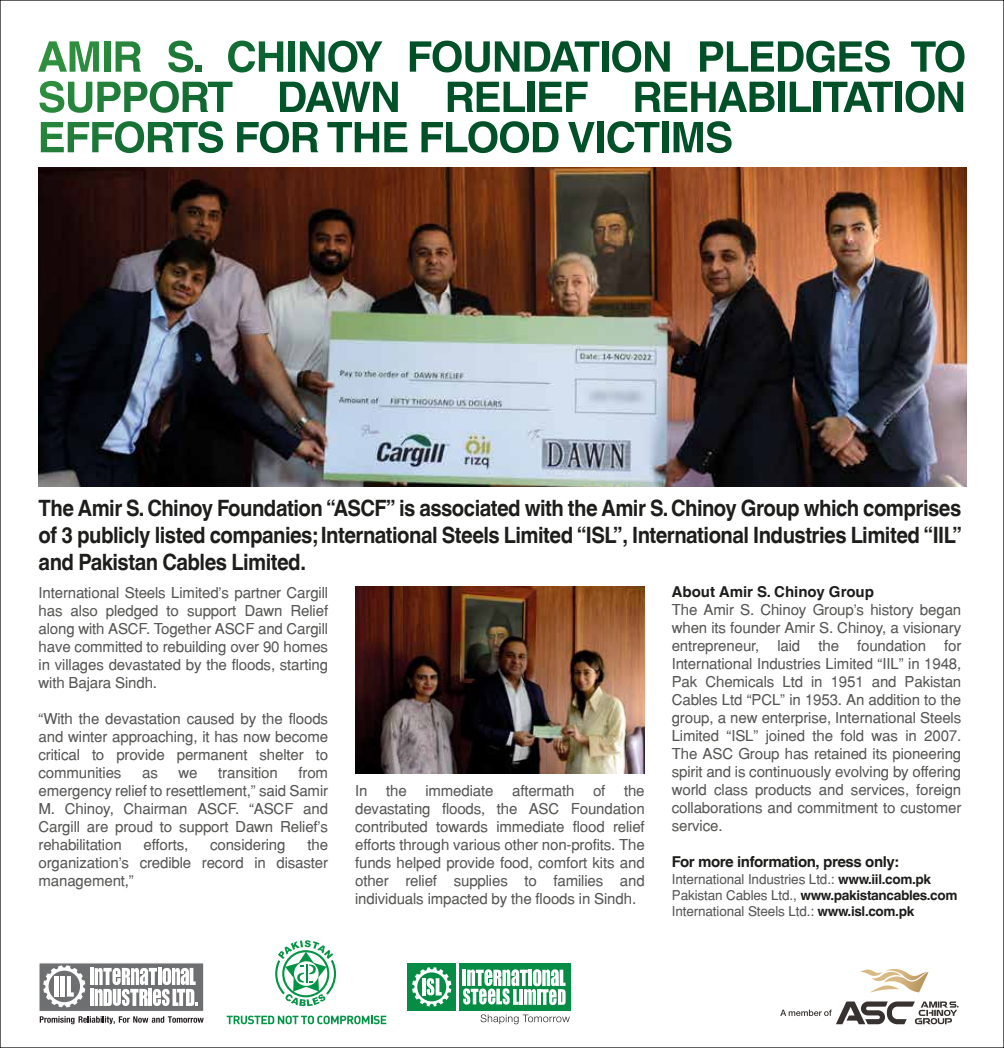
<style>
.page{position:relative;width:1004px;height:1048px;background:#fff}
.page>*{position:absolute;margin:0;border:0;box-sizing:border-box;transform-origin:0 0}
.t1{font:700 22.5px/27px "Helvetica World";letter-spacing:-.025em;color:#1d1d1b;text-align:justify;scale:.9 1}
.t2{font:15px/18px "Helvetica";letter-spacing:-.01em;color:#575756;text-align:justify}
.t3{font:700 15px "Helvetica World";letter-spacing:-.025em;color:#1d1d1b}
.t4{font:700 15px "Helvetica World";color:#1d1d1b}
.t5{font:13.5px "Helvetica";letter-spacing:-.01em;color:#575756}
.t6{font:700 13.5px "Helvetica World";letter-spacing:-.025em;color:#1d1d1b}
.s1{font-family:"Helvetica World";font-weight:700;color:#1d1d1b}
.s2{font-family:"Helvetica";font-weight:400;color:#575756}
</style>
<div class="page">
<svg style="left:38px;top:41px;width:61px;height:31px"></svg>
<div style="left:104px;top:41px;width:6px;height:31px;background:#29883d"></div>
<svg style="left:116px;top:41px;width:25px;height:31px"></svg>
<svg style="left:168px;top:41px;width:34px;height:31px"></svg>
<svg style="left:228px;top:41px;width:55px;height:31px"></svg>
<div style="left:288px;top:41px;width:7px;height:31px;background:#055f2e"></div>
<svg style="left:300px;top:41px;width:82px;height:31px"></svg>
<svg style="left:410px;top:41px;width:189px;height:31px"></svg>
<div style="left:602px;top:41px;width:6px;height:31px;background:#005127"></div>
<svg style="left:612px;top:41px;width:58px;height:31px"></svg>
<svg style="left:700px;top:41px;width:190px;height:31px"></svg>
<svg style="left:911px;top:41px;width:53px;height:31px"></svg>
<svg style="left:39px;top:81px;width:194px;height:32px"></svg>
<svg style="left:280px;top:82px;width:118px;height:30px"></svg>
<svg style="left:448px;top:82px;width:77px;height:30px"></svg>
<div style="left:528px;top:82px;width:6px;height:30px;background:#005127"></div>
<svg style="left:539px;top:82px;width:49px;height:30px"></svg>
<svg style="left:635px;top:82px;width:140px;height:30px"></svg>
<div style="left:778px;top:82px;width:7px;height:30px;background:#005127"></div>
<svg style="left:790px;top:82px;width:21px;height:30px"></svg>
<div style="left:814px;top:82px;width:6px;height:30px;background:#005127"></div>
<svg style="left:823px;top:82px;width:70px;height:30px"></svg>
<div style="left:895px;top:82px;width:7px;height:30px;background:#005127"></div>
<svg style="left:906px;top:81px;width:57px;height:32px"></svg>
<svg style="left:41px;top:121px;width:182px;height:32px"></svg>
<svg style="left:237px;top:121px;width:81px;height:32px"></svg>
<svg style="left:327px;top:122px;width:80px;height:30px"></svg>
<svg style="left:421px;top:121px;width:138px;height:32px"></svg>
<svg style="left:568px;top:122px;width:27px;height:30px"></svg>
<div style="left:597px;top:122px;width:7px;height:30px;background:#005127"></div>
<svg style="left:607px;top:121px;width:52px;height:32px"></svg>
<div style="left:662px;top:122px;width:6px;height:30px;background:#005127"></div>
<svg style="left:674px;top:121px;width:58px;height:32px"></svg>
<img style="left:39px;top:168px;width:927px;height:318px">
<svg style="left:860px;top:969px;width:69px;height:12px"></svg>
<svg style="left:780px;top:1001px;width:179px;height:23px"></svg>
<img style="left:355px;top:586px;width:289px;height:187px">
<svg style="left:407px;top:963px;width:164px;height:61px"></svg>
<svg style="left:227px;top:1015px;width:159px;height:9px"></svg>
<svg style="left:275px;top:940px;width:61px;height:66px"></svg>
<div style="left:39px;top:962px;width:165px;height:50px;background:#6e6f70;border:1px solid #fff"></div>
<svg style="left:43px;top:965px;width:42px;height:42px"></svg>
<hr style="left:90px;top:968px;width:4px;height:17px;background:#fff">
<hr style="left:90px;top:989px;width:4px;height:17px;background:#fff">
<svg style="left:95px;top:968px;width:103px;height:38px"></svg>
<svg style="left:40px;top:1016px;width:164px;height:8px"></svg>
<p class="t1" style="left:39px;top:494px;width:1028px">The Amir S. Chinoy Foundation “ASCF” is associated with the Amir S. Chinoy Group which comprises of 3 publicly listed companies; International Steels Limited “ISL”, International Industries Limited “IIL” and Pakistan Cables Limited.</p>
<p class="t2" style="left:39px;top:583px;width:291px">International Steels Limited’s partner Cargill has also pledged to support Dawn Relief along with ASCF. Together ASCF and Cargill have committed to rebuilding over 90 homes in villages devastated by the floods, starting with Bajara Sindh.</p>
<p class="t2" style="left:39px;top:709px;width:291px">“With the devastation caused by the floods and winter approaching, it has now become critical to provide permanent shelter to communities</p>
<p class="t2" style="left:39px;top:763px;width:291px;text-indent:260px">from emergency relief to resettlement,” said Samir M. Chinoy, Chairman ASCF. “ASCF and Cargill are proud to support Dawn Relief’s rehabilitation</p>
<p class="t2" style="left:142px;top:763px;width:17px">as</p>
<p class="t2" style="left:179px;top:763px;width:21px">we</p>
<p class="t2" style="left:218px;top:763px;width:61px">transition</p>
<p class="t2" style="left:144px;top:835px;width:46px">efforts,</p>
<p class="t2" style="left:210px;top:835px;width:77px">considering</p>
<p class="t2" style="left:39px;top:835px;width:291px;text-indent:269px">the organization’s credible record in disaster management,”</p>
<p class="t2" style="left:355px;top:781px;width:291px">In the immediate aftermath of the devastating floods, the ASC Foundation contributed towards immediate flood relief efforts through various other non-profits. The funds helped provide food, comfort kits and other relief supplies to families and individuals impacted by the floods in Sindh.</p>
<p class="t4" style="left:672px;top:583px;width:204px">About Amir S. Chinoy Group</p>
<p class="t2" style="left:672px;top:601px;width:291px">The Amir S. Chinoy Group’s history began when its founder Amir S. Chinoy, a visionary entrepreneur, laid the foundation for International Industries Limited “IIL” in 1948, Pak Chemicals Ltd in 1951 and Pakistan Cables Ltd “PCL” in 1953. An addition to the group, a new enterprise, International Steels Limited “ISL” joined the fold was in 2007.<br>The ASC Group has retained its pioneering spirit and is continuously evolving by offering world class products and services, foreign collaborations and commitment to customer service.</p>
<p class="t3" style="left:672px;top:853px;width:229px">For more information, press only:</p>
<p class="t5" style="left:672px;top:870px;width:261px">International Industries Ltd.: <span class="s1">www.iil.com.pk</span></p>
<p class="t6" style="left:672px;top:887px;width:287px"><span class="s2">Pakistan Cables Ltd.,</span> www.pakistancables.com</p>
<p class="t5" style="left:672px;top:903px;width:244px">International Steels Ltd.: <span class="s1">www.isl.com.pk</span></p>
</div>
